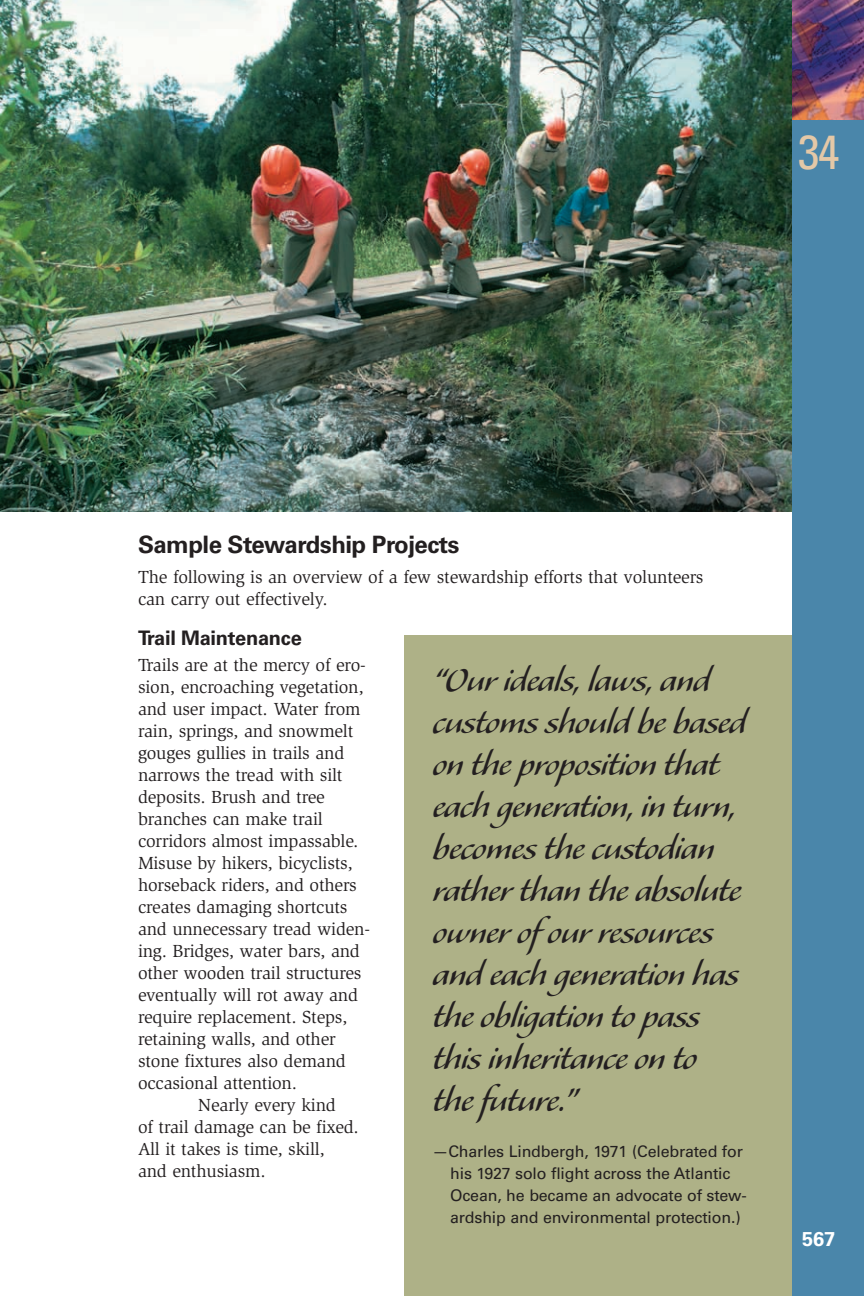
<style>
.page{position:relative;width:864px;height:1296px;background:#fff}
.page>*{position:absolute;margin:0;border:0;box-sizing:border-box;transform-origin:0 0}
.t1{font:condensed 48px "Univers";color:#e4c8a7}
.t2{font:40px/42px "Alexa";letter-spacing:-.025em;color:#231f20}
.t3{font:700 24px "Univers";letter-spacing:-.02em;color:#231f20}
.t4{font:700 20px "Univers";letter-spacing:-.01em;color:#231f20}
.t5{font:700 20px "Univers";color:#fff}
.t6{font:18px/22px "Slimbach";letter-spacing:-.01em;color:#231f20}
.t7{font:16px/22px "Univers";letter-spacing:-.01em;color:#231f20}
</style>
<div class="page">
<img style="left:0;top:0;width:864px;height:1296px">
<h1 class="t1" style="left:798px;top:134px;width:43px">34</h1>
<h3 class="t3" style="left:138px;top:536px;width:323px">Sample Stewardship Projects</h3>
<p class="t6" style="left:138px;top:567px;width:567px">The following is an overview of a few stewardship efforts that volunteers can carry out effectively.</p>
<p class="t4" style="left:138px;top:631px;width:165px">Trail Maintenance</p>
<p class="t6" style="left:138px;top:655px;width:229px">Trails are at the mercy of ero-</p>
<p class="t6" style="left:138px;top:677px;width:227px">sion, encroaching vegetation,</p>
<p class="t6" style="left:138px;top:699px;width:224px">and user impact. Water from</p>
<p class="t6" style="left:138px;top:721px;width:217px">rain, springs, and snowmelt</p>
<p class="t6" style="left:138px;top:743px;width:208px">gouges gullies in trails and</p>
<p class="t6" style="left:138px;top:765px;width:206px">narrows the tread with silt</p>
<p class="t6" style="left:138px;top:787px;width:188px">deposits. Brush and tree</p>
<p class="t6" style="left:138px;top:809px;width:186px">branches can make trail</p>
<p class="t6" style="left:138px;top:831px;width:222px">corridors almost impassable.</p>
<p class="t6" style="left:138px;top:853px;width:216px">Misuse by hikers, bicyclists,</p>
<p class="t6" style="left:138px;top:875px;width:220px">horseback riders, and others</p>
<p class="t6" style="left:138px;top:897px;width:211px">creates damaging shortcuts</p>
<p class="t6" style="left:138px;top:919px;width:234px">and unnecessary tread widen-</p>
<p class="t6" style="left:138px;top:941px;width:223px">ing. Bridges, water bars, and</p>
<p class="t6" style="left:138px;top:963px;width:225px">other wooden trail structures</p>
<p class="t6" style="left:138px;top:985px;width:222px">eventually will rot away and</p>
<p class="t6" style="left:138px;top:1007px;width:211px">require replacement. Steps,</p>
<p class="t6" style="left:138px;top:1029px;width:199px">retaining walls, and other</p>
<p class="t6" style="left:138px;top:1051px;width:209px">stone fixtures also demand</p>
<p class="t6" style="left:138px;top:1073px;width:161px">occasional attention.</p>
<p class="t6" style="left:198px;top:1095px;width:139px">Nearly every kind</p>
<p class="t6" style="left:138px;top:1117px;width:222px">of trail damage can be fixed.</p>
<p class="t6" style="left:138px;top:1139px;width:188px">All it takes is time, skill,</p>
<p class="t6" style="left:138px;top:1161px;width:129px">and enthusiasm.</p>
<p class="t2" style="left:432px;top:663px;width:315px">“Our ideals, laws, and customs should be based on the proposition that each generation, in turn, becomes the custodian rather than the absolute owner of our resources and each generation has the obligation to pass this inheritance on to the future.”</p>
<p class="t7" style="left:450px;top:1142px;width:298px;text-indent:-18px">—Charles Lindbergh, 1971 (Celebrated for his 1927 solo flight across the Atlantic Ocean, he became an advocate of stew&shy;ardship and environmental protection.)</p>
<p class="t5" style="left:802px;top:1232px;width:35px">567</p>
</div>
